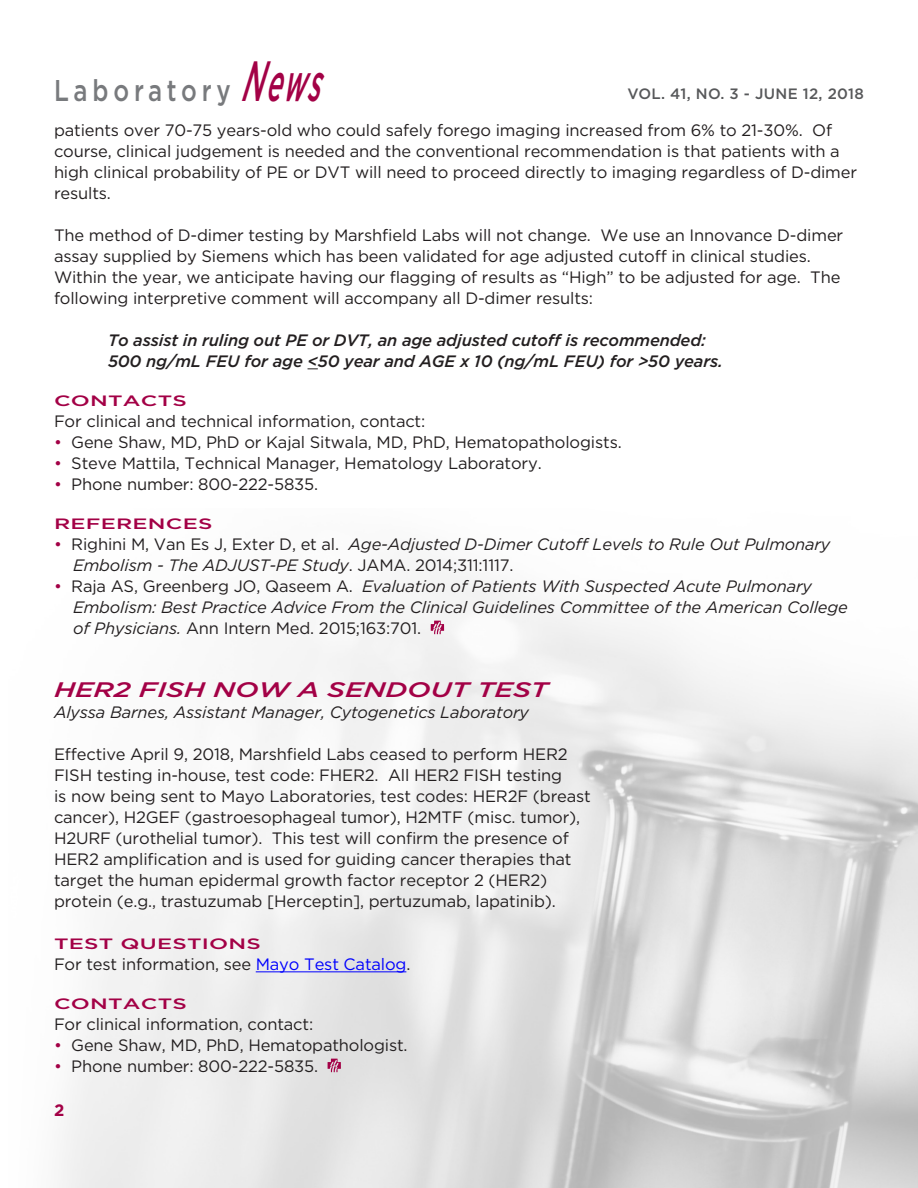
<style>
.page{position:relative;width:918px;height:1188px;background:#fff}
.page>*{position:absolute;margin:0;border:0;box-sizing:border-box;transform-origin:0 0}
.t1{font:500 30px "Gotham";letter-spacing:.2em;color:#787a7d;scale:.8 1}
.Body{font:italic 500 21px "Gotham";letter-spacing:-.01em;color:#a30146;scale:1.35 1}
.Body-2{font:16.5px/21px "Gotham";letter-spacing:-.01em;color:#231f20}
.Body-3{font:italic 16.5px/21px "Gotham";letter-spacing:-.01em;color:#231f20}
.Body-4{font:italic 500 16.5px/21px "Gotham";letter-spacing:-.01em;color:#231f20}
.t2{font:700 16.5px "Gotham";color:#a30146}
.Body-5{font:500 15px "Gotham";letter-spacing:.01em;color:#a30146;scale:1.5 1}
.t3{font:500 15px "Gotham";letter-spacing:.02em;color:#57585a}
.s1{font-style:italic;font-size:56.7px;color:#a30146}
.s2{font-style:italic;font-size:52.65px;color:#a30146}
.s3{color:#a30146}
.s4{font-style:normal;color:#a30146}
.s5{font-style:normal}
.s6{color:#0000fe}
</style>
<div class="page">
<img style="left:59px;top:568px;width:859px;height:620px">
<hr style="left:256px;top:971px;width:150px;height:1px;background:#0000fe">
<svg style="left:431px;top:621px;width:13px;height:13px"></svg>
<svg style="left:328px;top:1059px;width:13px;height:13px"></svg>
<h1 class="t1" style="left:54px;top:71px;width:349px">Laboratory <span class="s1">N</span><span class="s2">ews</span></h1>
<p class="t3" style="left:628px;top:84px;width:238px">VOL. 41, NO. 3 - JUNE 12, 2018</p>
<p class="Body-2" style="left:54px;top:120px;width:805px">patients over 70-75 years-old who could safely forego imaging increased from 6% to 21-30%. Of course, clinical judgement is needed and the conventional recommendation is that patients with a high clinical probability of PE or DVT will need to proceed directly to imaging regardless of D-dimer results.</p>
<p class="Body-2" style="left:54px;top:225px;width:791px">The method of D-dimer testing by Marshfield Labs will not change. We use an Innovance D-dimer assay supplied by Siemens which has been validated for age adjusted cutoff in clinical studies.<br>Within the year, we anticipate having our flagging of results as “High” to be adjusted for age. The following interpretive comment will accompany all D-dimer results:</p>
<p class="Body-4" style="left:108px;top:330px;width:616px">To assist in ruling out PE or DVT, an age adjusted cutoff is recommended:<br>500 ng/mL FEU for age &lt;50 year and AGE x 10 (ng/mL FEU) for &gt;50 years.</p>
<p class="Body-5" style="left:54px;top:391px;width:90px">CONTACTS</p>
<p class="Body-2" style="left:54px;top:411px;width:373px">For clinical and technical information, contact:</p>
<p class="Body-2" style="left:54px;top:432px;width:569px"><span class="s3">•</span> Gene Shaw, MD, PhD or Kajal Sitwala, MD, PhD, Hematopathologists.</p>
<p class="Body-2" style="left:54px;top:453px;width:489px"><span class="s3">•</span> Steve Mattila, Technical Manager, Hematology Laboratory.</p>
<p class="Body-2" style="left:54px;top:474px;width:266px"><span class="s3">•</span> Phone number: 800-222-5835.</p>
<p class="Body-5" style="left:54px;top:514px;width:107px">REFERENCES</p>
<p class="Body-3" style="left:73px;top:534px;width:759px;text-indent:-19px"><span class="s4">•</span> <span class="s5">Righini M, Van Es J, Exter D, et al.</span> Age-Adjusted D-Dimer Cutoff Levels to Rule Out Pulmonary<br>Embolism - The ADJUST-PE Study<span class="s5">. JAMA. 2014;311:1117.</span></p>
<p class="Body-3" style="left:73px;top:576px;width:776px;text-indent:-19px"><span class="s4">•</span> <span class="s5">Raja AS, Greenberg JO, Qaseem A.</span> Evaluation of Patients With Suspected Acute Pulmonary<br>Embolism: Best Practice Advice From the Clinical Guidelines Committee of the American College of Physicians. <span class="s5">Ann Intern Med. 2015;163:701.</span></p>
<p class="Body" style="left:54px;top:676px;width:368px">HER2 FISH NOW A SENDOUT TEST</p>
<p class="Body-3" style="left:54px;top:702px;width:477px">Alyssa Barnes, Assistant Manager, Cytogenetics Laboratory</p>
<p class="Body-2" style="left:54px;top:744px;width:515px">Effective April 9, 2018, Marshfield Labs ceased to perform HER2</p>
<p class="Body-2" style="left:54px;top:765px;width:510px">FISH testing in-house, test code: FHER2. All HER2 FISH testing</p>
<p class="Body-2" style="left:54px;top:786px;width:538px">is now being sent to Mayo Laboratories, test codes: HER2F (breast cancer), H2GEF (gastroesophageal tumor), H2MTF (misc. tumor),</p>
<p class="Body-2" style="left:54px;top:828px;width:516px">H2URF (urothelial tumor). This test will confirm the presence of</p>
<p class="Body-2" style="left:54px;top:849px;width:519px">HER2 amplification and is used for guiding cancer therapies that</p>
<p class="Body-2" style="left:54px;top:870px;width:495px">target the human epidermal growth factor receptor 2 (HER2)</p>
<p class="Body-2" style="left:54px;top:891px;width:503px">protein (e.g., trastuzumab [Herceptin], pertuzumab, lapatinib).</p>
<p class="Body-5" style="left:54px;top:934px;width:139px">TEST QUESTIONS</p>
<p class="Body-2" style="left:54px;top:954px;width:358px">For test information, see <span class="s6">Mayo Test Catalog</span>.</p>
<p class="Body-5" style="left:54px;top:994px;width:90px">CONTACTS</p>
<p class="Body-2" style="left:54px;top:1014px;width:261px">For clinical information, contact:</p>
<p class="Body-2" style="left:54px;top:1035px;width:355px"><span class="s3">•</span> Gene Shaw, MD, PhD, Hematopathologist.</p>
<p class="Body-2" style="left:54px;top:1056px;width:266px"><span class="s3">•</span> Phone number: 800-222-5835.</p>
<p class="t2" style="left:54px;top:1099px;width:12px">2</p>
</div>
